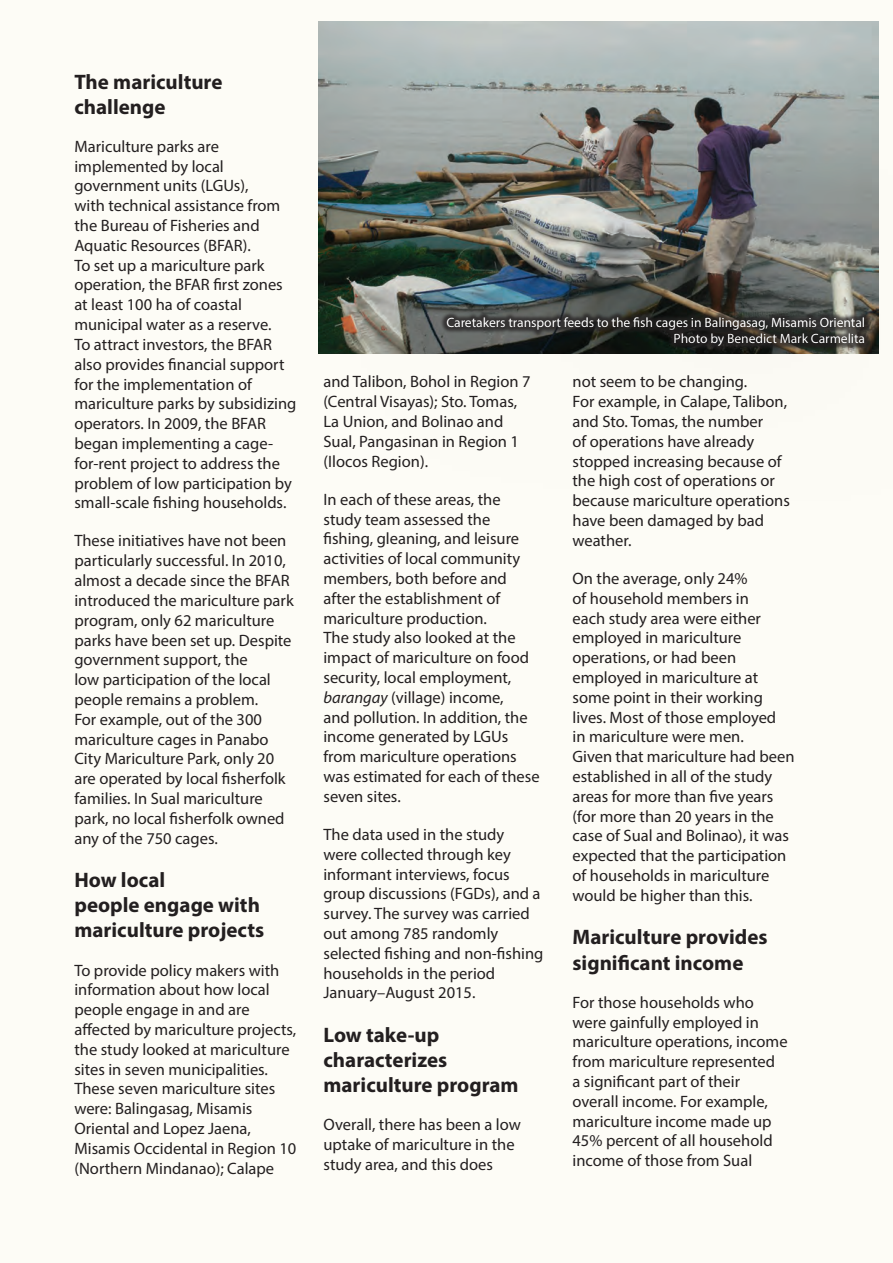
<style>
.page{position:relative;width:893px;height:1263px;background:#fff}
.page>*{position:absolute;margin:0;border:0;box-sizing:border-box;transform-origin:0 0}
.t1{font:700 21px/25.2px "Myriad Pro";color:#231f20}
.t2{font:16.5px/19.8px "Myriad Pro";color:#231f20}
.t3{font:13.5px "Myriad Pro";color:#fff}
.s1{font-style:italic}
</style>
<div class="page">
<img style="left:318px;top:21px;width:560px;height:333px">
<div style="left:348px;top:154px;width:545px;height:353px;background:#231f20;opacity:.54"></div>
<svg style="left:391px;top:314px;width:489px;height:37px;background:#474845"></svg>
<p class="t1" style="left:74px;top:68px;width:150px">The mariculture challenge</p>
<p class="t2" style="left:74px;top:136px;width:223px">Mariculture parks are implemented by local government units (LGUs),<br>with technical assistance from the Bureau of Fisheries and<br>Aquatic Resources (BFAR).<br>To set up a mariculture park operation, the BFAR first zones at least 100 ha of coastal municipal water as a reserve.<br>To attract investors, the BFAR also provides financial support for the implementation of mariculture parks by subsidizing operators. In 2009, the BFAR began implementing a cage&shy;for-rent project to address the problem of low participation by small-scale fishing households.</p>
<p class="t2" style="left:74px;top:531px;width:221px">These initiatives have not been particularly successful. In 2010, almost a decade since the BFAR introduced the mariculture park program, only 62 mariculture parks have been set up. Despite government support, the<br>low participation of the local people remains a problem.<br>For example, out of the 300 mariculture cages in Panabo<br>City Mariculture Park, only 20 are operated by local fisherfolk families. In Sual mariculture park, no local fisherfolk owned any of the 750 cages.</p>
<p class="t1" style="left:74px;top:867px;width:191px">How local<br>people engage with mariculture projects</p>
<p class="t2" style="left:74px;top:960px;width:224px">To provide policy makers with information about how local people engage in and are affected by mariculture projects, the study looked at mariculture sites in seven municipalities.<br>These seven mariculture sites were: Balingasag, Misamis<br>Oriental and Lopez Jaena,<br>Misamis Occidental in Region 10 (Northern Mindanao); Calape</p>
<p class="t2" style="left:323px;top:372px;width:209px">and Talibon, Bohol in Region 7 (Central Visayas); Sto. Tomas,<br>La Union, and Bolinao and<br>Sual, Pangasinan in Region 1 (Ilocos Region).</p>
<p class="t2" style="left:323px;top:489px;width:218px">In each of these areas, the study team assessed the fishing, gleaning, and leisure activities of local community members, both before and after the establishment of mariculture production.<br>The study also looked at the impact of mariculture on food security, local employment, <span class="s1">barangay</span> (village) income,<br>and pollution. In addition, the income generated by LGUs from mariculture operations was estimated for each of these seven sites.</p>
<p class="t2" style="left:323px;top:824px;width:221px">The data used in the study<br>were collected through key informant interviews, focus group discussions (FGDs), and a survey. The survey was carried out among 785 randomly selected fishing and non-fishing households in the period<br>January–August 2015.</p>
<p class="t1" style="left:323px;top:1021px;width:197px">Low take-up characterizes mariculture program</p>
<p class="t2" style="left:323px;top:1115px;width:199px">Overall, there has been a low uptake of mariculture in the study area, and this does</p>
<p class="t3" style="left:674px;top:330px;width:193px">Photo by Benedict Mark Carmelita</p>
<p class="t2" style="left:572px;top:372px;width:219px">not seem to be changing.<br>For example, in Calape, Talibon, and Sto. Tomas, the number<br>of operations have already stopped increasing because of the high cost of operations or because mariculture operations have been damaged by bad weather.</p>
<p class="t2" style="left:572px;top:568px;width:224px">On the average, only 24%<br>of household members in<br>each study area were either employed in mariculture operations, or had been employed in mariculture at some point in their working lives. Most of those employed<br>in mariculture were men.<br>Given that mariculture had been established in all of the study areas for more than five years (for more than 20 years in the case of Sual and Bolinao), it was expected that the participation of households in mariculture would be higher than this.</p>
<p class="t1" style="left:572px;top:924px;width:197px">Mariculture provides significant income</p>
<p class="t2" style="left:572px;top:992px;width:217px">For those households who were gainfully employed in mariculture operations, income from mariculture represented<br>a significant part of their overall income. For example, mariculture income made up<br>45% percent of all household income of those from Sual</p>
</div>
